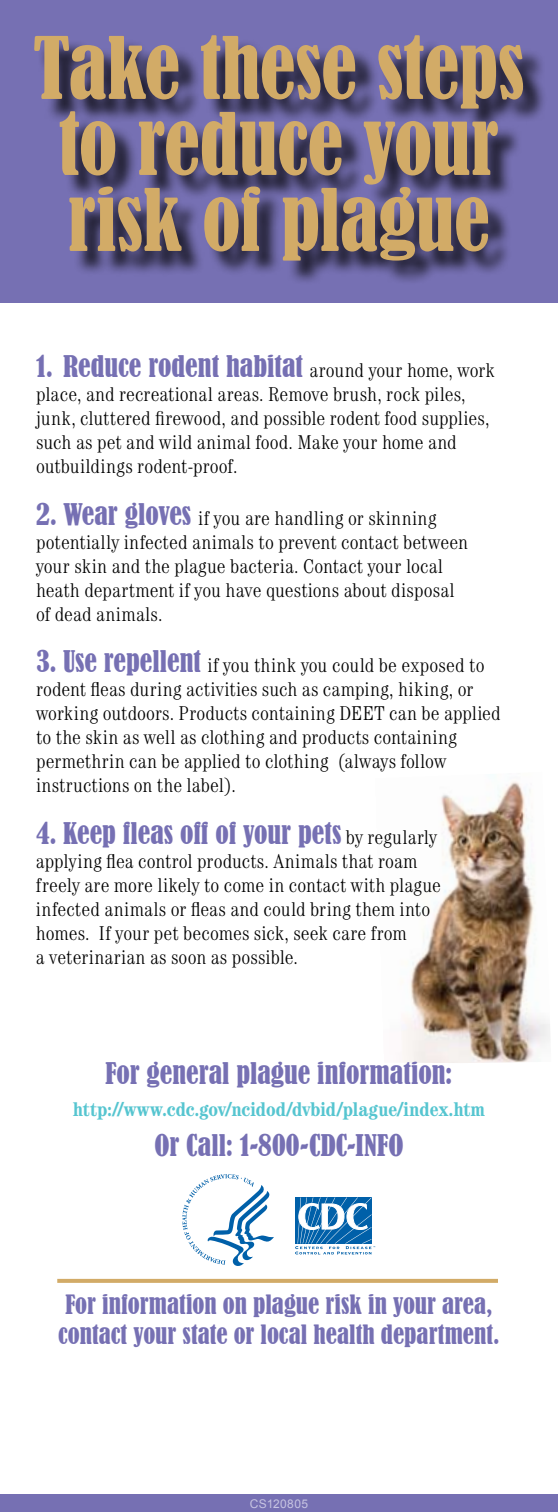
<style>
.page{position:relative;width:558px;height:1512px;background:#fff}
.page>*{position:absolute;margin:0;border:0;box-sizing:border-box;transform-origin:0 0}
.t1{font:condensed 80px/76px "Bernard";letter-spacing:-.005em;color:#d2ab67;text-align:center}
.t2{font:condensed 28px "Bernard";color:#7670b3}
.t3{font:condensed 25px/30px "Bernard";color:#7670b3}
.t4{font:300 condensed 20px/24px "Century Std";letter-spacing:.005em;color:#000}
.t5{font:700 condensed 20px "Century Std";letter-spacing:.005em;color:#56c5d0}
.t6{font:12px "Arial";letter-spacing:.03em;color:#c7c4e2}
.s1{font-family:"Century Std";font-weight:300;font-size:20px;color:#000}
.s2{font-family:"Bernard";font-weight:400;font-size:28px;color:#7670b3}
</style>
<div class="page">
<div style="left:0;top:0;width:558px;height:302px;background:#7670b3"></div>
<div style="left:0;top:1494px;width:558px;height:18px;background:#7670b3"></div>
<svg style="left:57px;top:1279px;width:441px;height:4px;background:#d3ad6b"></svg>
<img style="left:402px;top:781px;width:148px;height:282px">
<div style="left:37px;top:38px;width:521px;height:277px;background:#000;opacity:.75"></div>
<svg style="left:295px;top:1197px;width:80px;height:58px"></svg>
<svg style="left:182px;top:1174px;width:92px;height:92px"></svg>
<p class="t1" style="left:33px;top:31px;width:493px">Take these steps to reduce your risk of plague</p>
<p class="t2" style="left:36px;top:350px;width:460px">1. Reduce rodent habitat <span class="s1">around your home, work</span></p>
<p class="t4" style="left:36px;top:382px;width:455px">place, and recreational areas. Remove brush, rock piles, junk, cluttered firewood, and possible rodent food supplies, such as pet and wild animal food. Make your home and outbuildings rodent-proof.</p>
<p class="t4" style="left:36px;top:506px;width:434px"><span class="s2">2. Wear gloves</span> if you are handling or skinning potentially infected animals to prevent contact between your skin and the plague bacteria. Contact your local heath department if you have questions about disposal of dead animals.</p>
<p class="t4" style="left:36px;top:653px;width:466px"><span class="s2">3. Use repellent</span> if you think you could be exposed to rodent fleas during activities such as camping, hiking, or working outdoors. Products containing DEET can be applied to the skin as well as clothing and products containing permethrin can be applied to clothing (always follow instructions on the label).</p>
<h3 class="t2" style="left:36px;top:817px;width:307px">4. Keep fleas off of your pets</h3>
<p class="t4" style="left:36px;top:849px;width:407px">applying flea control products. Animals that roam freely are more likely to come in contact with plague infected animals or fleas and could bring them into homes. If your pet becomes sick, seek care from<br>a veterinarian as soon as possible.</p>
<p class="t4" style="left:346px;top:825px;width:93px">by regularly</p>
<p class="t2" style="left:105px;top:1057px;width:349px">For general plague information:</p>
<h5 class="t5" style="left:73px;top:1097px;width:413px">http://www.cdc.gov/ncidod/dvbid/plague/index.htm</h5>
<h3 class="t2" style="left:154px;top:1129px;width:251px">Or Call: 1-800-CDC-INFO</h3>
<h4 class="t3" style="left:58px;top:1289px;width:443px">For information on plague risk in your area, contact your state or local health department.</h4>
<p class="t6" style="left:250px;top:1496px;width:60px">CS120805</p>
</div>
